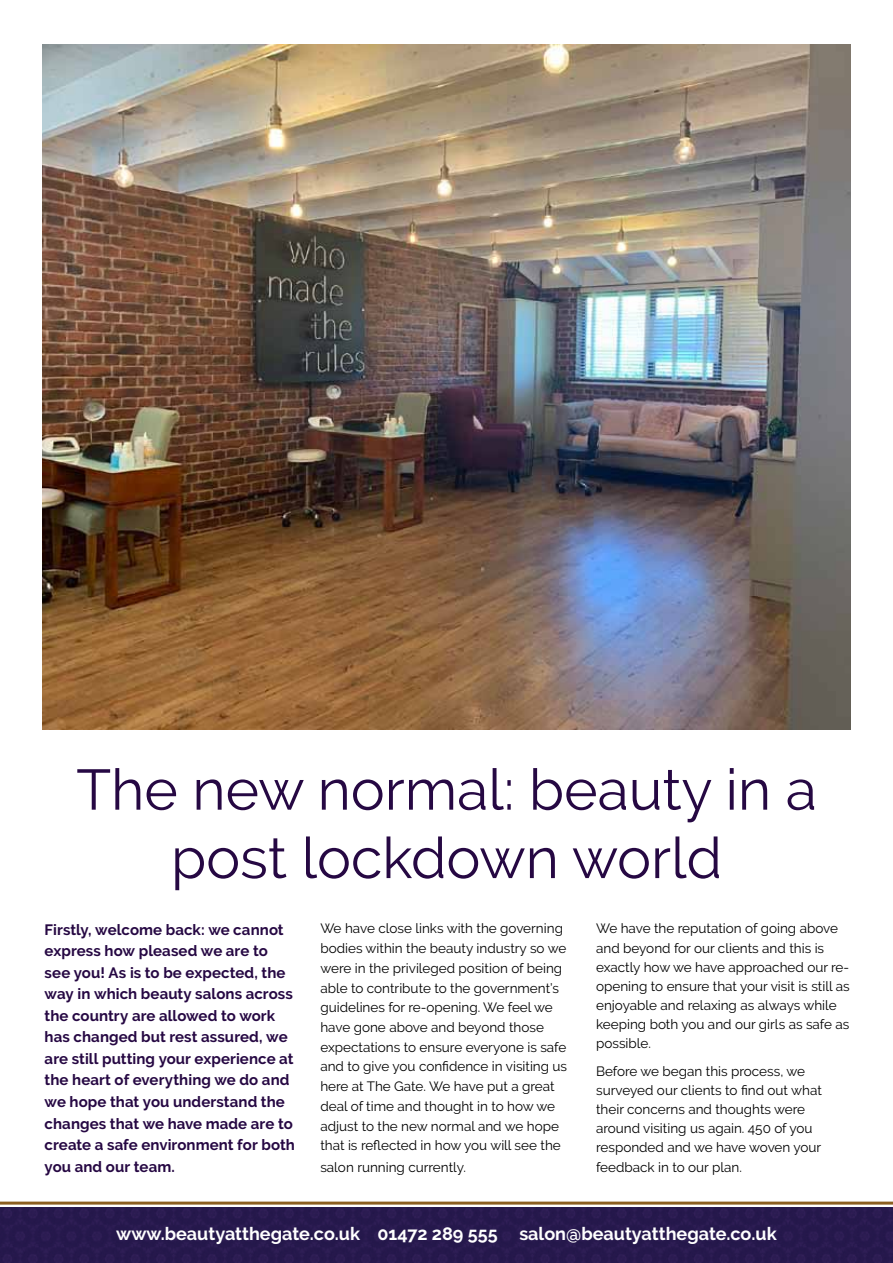
<style>
.page{position:relative;width:893px;height:1263px;background:#fff}
.page>*{position:absolute;margin:0;border:0;box-sizing:border-box;transform-origin:0 0}
.t1{font:57px/68.4px "Raleway";color:#260843;text-align:center}
.t2{font:700 18px "Raleway";color:#fff}
.t3{font:700 15px/21.5px "Raleway";letter-spacing:.005em;color:#260843}
.t4{font:13.5px/19.6px "Raleway";color:#000}
</style>
<div class="page">
<div style="left:0;top:1208px;width:893px;height:55px;background:#26194d"></div>
<hr style="left:0;top:1201px;width:893px;height:3px;background:#8b5f20">
<img style="left:43px;top:45px;width:807px;height:684px">
<h1 class="t1" style="left:76px;top:755px;width:742px">The new normal: beauty in a post lockdown world</h1>
<p class="t3" style="left:45px;top:919px;width:252px">Firstly, welcome back: we cannot express how pleased we are to see you! As is to be expected, the way in which beauty salons across the country are allowed to work has changed but rest assured, we are still putting your experience at the heart of everything we do and we hope that you understand the changes that we have made are to create a safe environment for both you and our team.</p>
<p class="t4" style="left:320px;top:919px;width:248px">We have close links with the governing bodies within the beauty industry so we were in the privileged position of being able to contribute to the government’s guidelines for re-opening. We feel we have gone above and beyond those expectations to ensure everyone is safe and to give you confidence in visiting us here at The Gate. We have put a great deal of time and thought in to how we adjust to the new normal and we hope that is reflected in how you will see the</p>
<p class="t4" style="left:596px;top:919px;width:255px;line-height:19.2px">We have the reputation of going above and beyond for our clients and this is exactly how we have approached our re&shy;opening to ensure that your visit is still as enjoyable and relaxing as always while keeping both you and our girls as safe as possible.</p>
<p class="t4" style="left:596px;top:1061px;width:227px;line-height:19.2px">Before we began this process, we surveyed our clients to find out what their concerns and thoughts were around visiting us again. 450 of you responded and we have woven your feedback in to our plan.</p>
<p class="t4" style="left:320px;top:1157px;width:147px">salon running currently.</p>
<h2 class="t2" style="left:116px;top:1223px;width:662px">www.beautyatthegate.co.uk 01472 289 555 salon@beautyatthegate.co.uk</h2>
</div>
